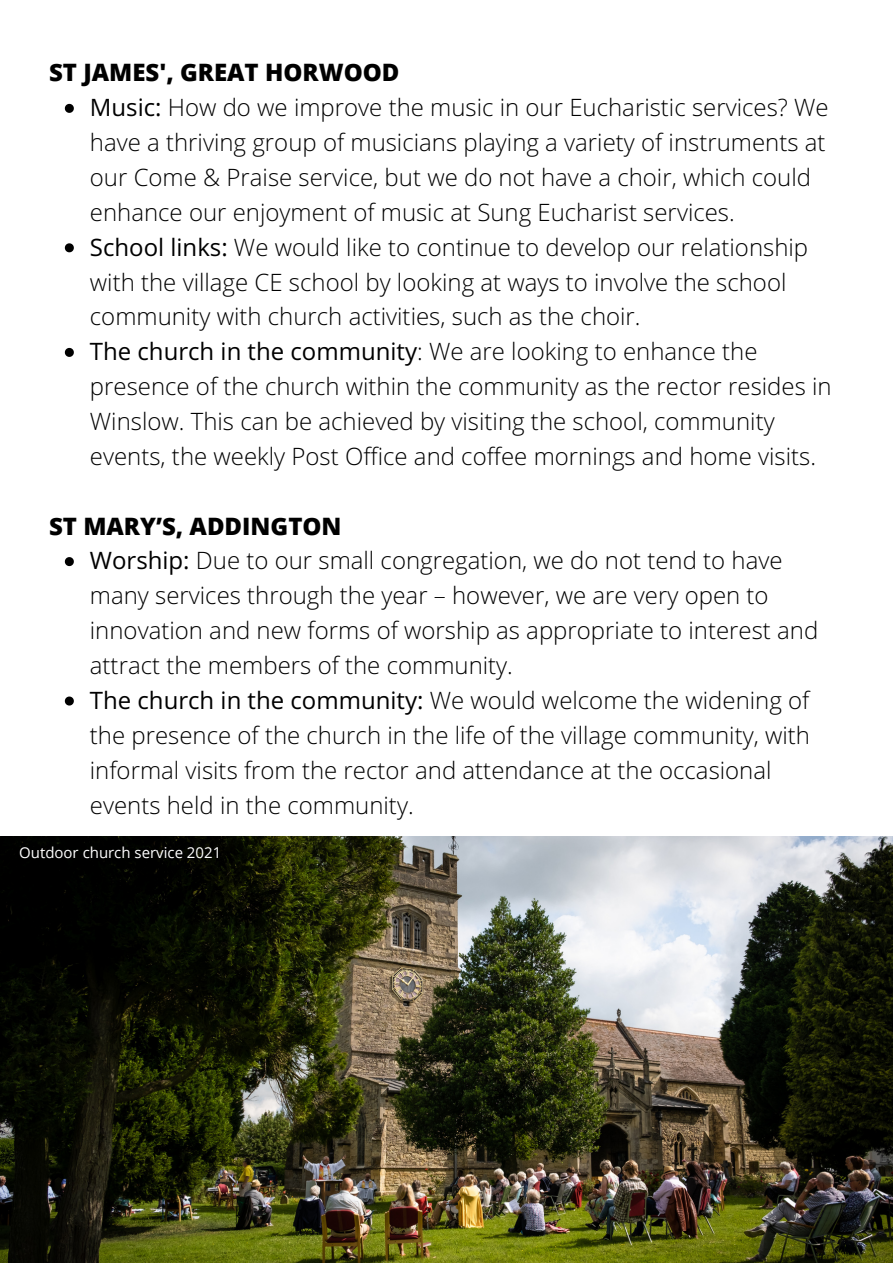
<style>
.page{position:relative;width:893px;height:1264px;background:#fff}
.page>*{position:absolute;margin:0;border:0;box-sizing:border-box;transform-origin:0 0}
.t1{font:300 24px/34.8px "Open Sans Hebrew";color:#000}
.t2{font:800 24px "Open Sans";color:#000}
.t3{font:15px "Open Sans";color:#fff}
.s1{font-weight:400}
</style>
<div class="page">
<svg style="left:65px;top:104px;width:9px;height:9px"></svg>
<svg style="left:65px;top:243px;width:9px;height:9px"></svg>
<svg style="left:65px;top:348px;width:9px;height:9px"></svg>
<svg style="left:65px;top:557px;width:9px;height:9px"></svg>
<svg style="left:65px;top:696px;width:9px;height:9px"></svg>
<img style="left:0;top:836px;width:892px;height:426px">
<p class="t2" style="left:49px;top:56px;width:352px">ST JAMES', GREAT HORWOOD</p>
<p class="t1" style="left:90px;top:89px;width:743px"><span class="s1">Music:</span> How do we improve the music in our Eucharistic services? We have a thriving group of musicians playing a variety of instruments at our Come &amp; Praise service, but we do not have a choir, which could enhance our enjoyment of music at Sung Eucharist services.<br><span class="s1">School links:</span> We would like to continue to develop our relationship with the village CE school by looking at ways to involve the school community with church activities, such as the choir.<br><span class="s1">The church in the community</span>: We are looking to enhance the presence of the church within the community as the rector resides in Winslow. This can be achieved by visiting the school, community events, the weekly Post Office and coffee mornings and home visits.</p>
<p class="t2" style="left:49px;top:509px;width:294px">ST MARY’S, ADDINGTON</p>
<p class="t1" style="left:90px;top:542px;width:729px"><span class="s1">Worship:</span> Due to our small congregation, we do not tend to have many services through the year – however, we are very open to innovation and new forms of worship as appropriate to interest and attract the members of the community.<br><span class="s1">The church in the community:</span> We would welcome the widening of the presence of the church in the life of the village community, with informal visits from the rector and attendance at the occasional events held in the community.</p>
<p class="t3" style="left:19px;top:842px;width:203px">Outdoor church service 2021</p>
</div>
